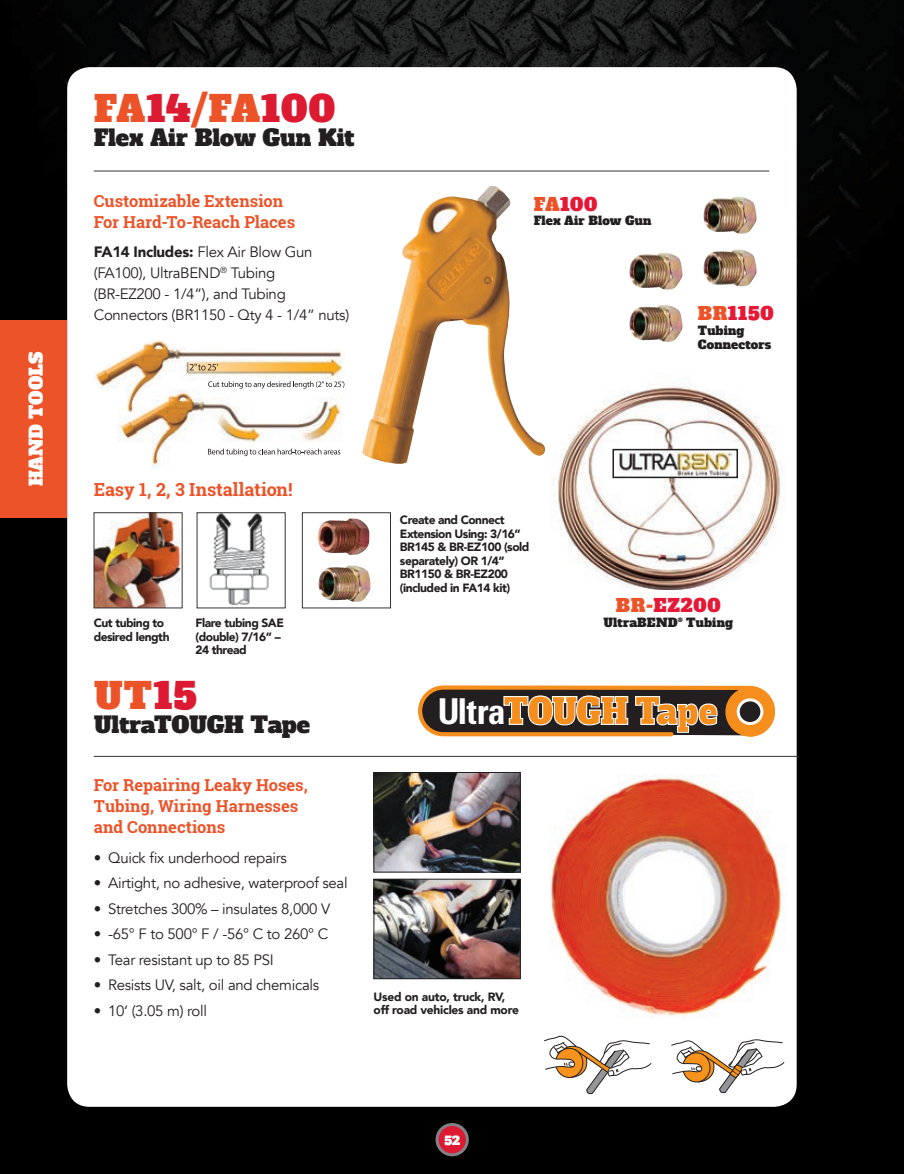
<style>
.page{position:relative;width:904px;height:1174px;background:#fff}
.page>*{position:absolute;margin:0;border:0;box-sizing:border-box;transform-origin:0 0}
.t1{font:36px "Alfa Slab One";letter-spacing:.03em;color:#ec5328}
.t2{font:35.7px "Alfa Slab One";letter-spacing:-.02em;color:#f68e1e;scale:.89 1}
.t3{font:22.5px "Alfa Slab One";letter-spacing:-.005em;color:#231f20}
.t4{font:700 18px "Roboto Slab";letter-spacing:-.005em;color:#ec5328}
.t5{font:18px "Alfa Slab One";letter-spacing:.035em;color:#e51836}
.t6{font:18px "Alfa Slab One";color:#fff}
.t7{font:700 16.5px/21px "Roboto Slab";color:#ec5328}
.t8{font:15px/21px "Avenir";letter-spacing:-.02em;color:#231f20}
.t9{font:900 12px/13.5px "Avenir";letter-spacing:-.04em;color:#231f20}
.t10{font:12px/14.4px "Alfa Slab One";letter-spacing:.015em;color:#231f20}
.t11{font:900 12px/13.5px "Avenir";letter-spacing:-.02em;color:#231f20}
.t12{font:12px "Alfa Slab One";color:#fff}
.s1{color:#dc1a32}
.s2{font-weight:900}
.s3{color:#ec5328}
.s4{font-family:"Univers";font-weight:700;font-stretch:condensed;color:#fff}
</style>
<div class="page">
<img style="left:0;top:0;width:903px;height:1174px">
<div style="left:67px;top:67px;width:729px;height:1040px;background:#fff;border-radius:22px"></div>
<img style="left:362px;top:186px;width:183px;height:278px">
<hr style="left:94px;top:171px;width:675px;height:1px;background:#363334">
<img style="left:703px;top:197px;width:53px;height:37px">
<img style="left:703px;top:250px;width:53px;height:36px">
<img style="left:629px;top:253px;width:53px;height:36px">
<img style="left:629px;top:305px;width:53px;height:37px">
<img style="left:553px;top:386px;width:230px;height:203px">
<div style="left:613px;top:450px;width:124px;height:27px;background:#fff"></div>
<img style="left:618px;top:452px;width:113px;height:23px">
<div style="left:612px;top:449px;width:126px;height:29px;border:2px solid #231f20"></div>
<img style="left:118px;top:417px;width:223px;height:52px">
<img style="left:94px;top:340px;width:251px;height:77px">
<svg style="left:208px;top:449px;width:132px;height:7px"></svg>
<svg style="left:208px;top:381px;width:136px;height:8px"></svg>
<svg style="left:189px;top:364px;width:29px;height:6px"></svg>
<img style="left:209px;top:514px;width:60px;height:91px">
<img style="left:96px;top:514px;width:84px;height:92px">
<div style="left:94px;top:512px;width:88px;height:96px;border:1px solid #363334"></div>
<img style="left:317px;top:518px;width:52px;height:37px">
<img style="left:318px;top:565px;width:52px;height:37px">
<div style="left:302px;top:512px;width:88px;height:96px;border:1px solid #363334"></div>
<hr style="left:94px;top:756px;width:704px;height:1px;background:#363334">
<img style="left:375px;top:774px;width:143px;height:96px">
<div style="left:373px;top:772px;width:147px;height:100px;border:1px solid #231f20"></div>
<img style="left:375px;top:881px;width:143px;height:96px">
<div style="left:373px;top:879px;width:147px;height:100px;border:1px solid #231f20"></div>
<img style="left:550px;top:774px;width:233px;height:245px">
<div style="left:420px;top:688px;width:353px;height:47px;background:#231f20;border-radius:23px"></div>
<div style="left:725px;top:687px;width:49px;height:50px;background:#f68e1e;border-radius:50%"></div>
<div style="left:738px;top:700px;width:23px;height:23px;background:#231f20;border-radius:50%"></div>
<div style="left:736px;top:698px;width:27px;height:27px;border:3px solid #fff;border-radius:50%"></div>
<svg style="left:503px;top:695px;width:125px;height:31px"></svg>
<svg style="left:635px;top:696px;width:83px;height:36px"></svg>
<div style="left:418px;top:685px;width:357px;height:52px;border:4px solid #f68e1e;border-radius:23px"></div>
<svg style="left:544px;top:1035px;width:108px;height:60px"></svg>
<svg style="left:671px;top:1039px;width:114px;height:55px"></svg>
<div style="left:0;top:320px;width:67px;height:198px;background:#ec5328"></div>
<div style="left:437px;top:1124px;width:30px;height:31px;background:#dc1a32;border-radius:50%"></div>
<div style="left:435px;top:1123px;width:34px;height:33px;border:3px solid #808285;border-radius:50%"></div>
<p class="t6" style="left:24px;top:486px;width:136px;rotate:-90deg">HAND TOOLS</p>
<h1 class="t1" style="left:94px;top:85px;width:243px">FA<span class="s1">14</span>/FA<span class="s1">100</span></h1>
<h3 class="t3" style="left:94px;top:123px;width:262px">Flex Air Blow Gun Kit</h3>
<p class="t7" style="left:94px;top:190px;width:203px">Customizable Extension<br>For Hard-To-Reach Places</p>
<p class="t8" style="left:94px;top:241px;width:257px"><span class="s2">FA14 Includes:</span> Flex Air Blow Gun (FA100), UltraBEND<sup>®</sup> Tubing<br>(BR-EZ200 - 1/4”), and Tubing<br>Connectors (BR1150 - Qty 4 - 1/4” nuts)</p>
<p class="t5" style="left:533px;top:192px;width:65px"><span class="s3">FA</span>100</p>
<p class="t10" style="left:533px;top:214px;width:119px">Flex Air Blow Gun</p>
<p class="t5" style="left:697px;top:302px;width:77px"><span class="s3">BR</span>1150</p>
<p class="t10" style="left:697px;top:323px;width:75px">Tubing<br>Connectors</p>
<p class="t4" style="left:94px;top:477px;width:200px">Easy 1, 2, 3 Installation!</p>
<p class="t9" style="left:94px;top:616px;width:77px">Cut tubing to desired length</p>
<p class="t9" style="left:195px;top:616px;width:90px">Flare tubing SAE (double) 7/16” –<br>24 thread</p>
<h1 class="t1" style="left:94px;top:672px;width:105px">UT<span class="s1">15</span></h1>
<h3 class="t3" style="left:94px;top:710px;width:218px">UltraTOUGH Tape</h3>
<p class="t7" style="left:94px;top:774px;width:215px">For Repairing Leaky Hoses,<br>Tubing, Wiring Harnesses and Connections</p>
<p class="t8" style="left:94px;top:847px;width:195px">• Quick fix underhood repairs</p>
<p class="t8" style="left:94px;top:873px;width:255px">• Airtight, no adhesive, waterproof seal</p>
<p class="t8" style="left:94px;top:898px;width:238px">• Stretches 300% – insulates 8,000 V</p>
<p class="t8" style="left:94px;top:924px;width:236px">• -65° F to 500° F / -56° C to 260° C</p>
<p class="t8" style="left:94px;top:949px;width:181px">• Tear resistant up to 85 PSI</p>
<p class="t8" style="left:94px;top:975px;width:227px">• Resists UV, salt, oil and chemicals</p>
<p class="t8" style="left:94px;top:1000px;width:115px">• 10‘ (3.05 m) roll</p>
<p class="t9" style="left:400px;top:513px;width:131px">Create and Connect<br>Extension Using: 3/16”<br>BR145 &amp; BR-EZ100 (sold separately) OR 1/4”<br>BR1150 &amp; BR-EZ200 (included in FA14 kit)</p>
<p class="t5" style="left:616px;top:594px;width:106px"><span class="s3">BR-</span>EZ200</p>
<p class="t10" style="left:603px;top:615px;width:131px">UltraBEND<sup>®</sup> Tubing</p>
<h2 class="t2" style="left:438px;top:687px;width:315px"><span class="s4">Ultra</span>TOUGH Tape</h2>
<p class="t11" style="left:373px;top:989px;width:147px">Used on auto, truck, RV, off road vehicles and more</p>
<p class="t12" style="left:444px;top:1132px;width:17px">52</p>
</div>
